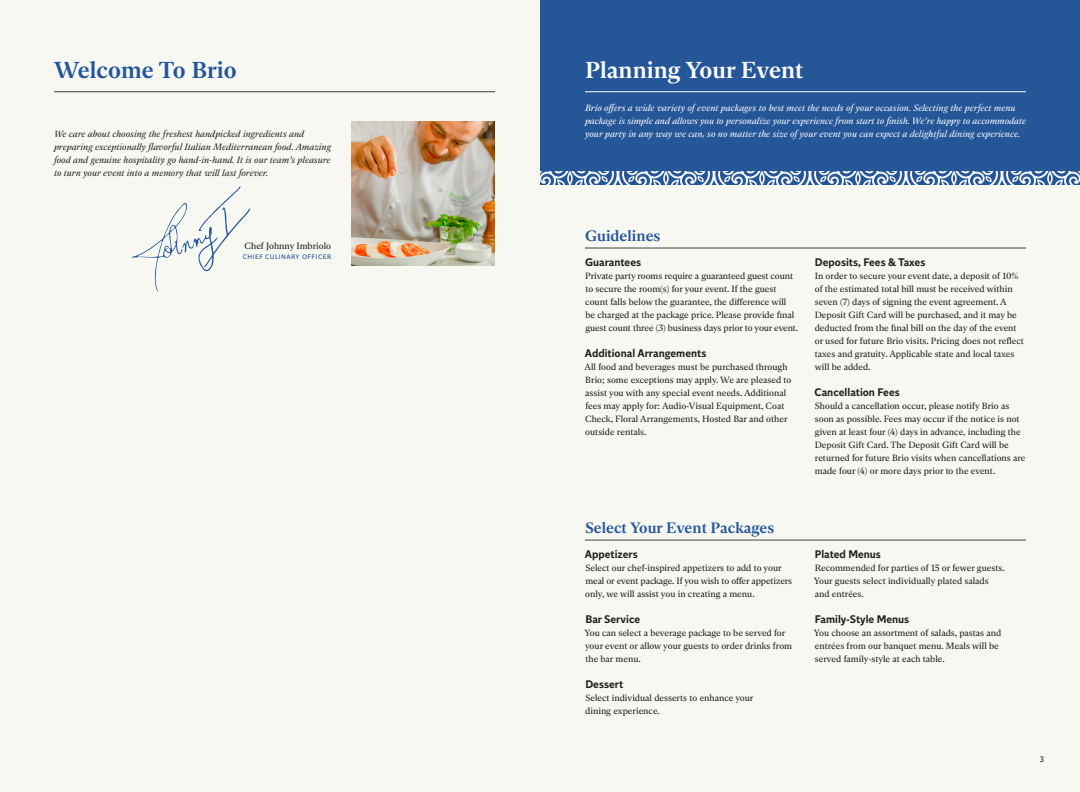
<style>
.page{position:relative;width:1080px;height:792px;background:#fff}
.page>*{position:absolute;margin:0;border:0;box-sizing:border-box;transform-origin:0 0}
.SP19-MAIN_HEADER__wh{font:500 23px "INDEPENDENT Text";letter-spacing:.005em;color:#fff}
.SP19-MAIN_HEADER__bl{font:500 23px "INDEPENDENT Text";letter-spacing:.005em;color:#245698}
.SP19-BODY_HEADER{font:500 15px "INDEPENDENT Text";letter-spacing:.005em;color:#245698}
.SP19-BODY_SUBHEAD{font:500 11px "INDEPENDENT Sans";color:#231f20}
.SP19-BODY_TEXT{font:9px/13px "INDEPENDENT Text";color:#231f20}
.SP19-MAIN_TEXT__whit{font:italic 9px/13px "INDEPENDENT Text";letter-spacing:.005em;color:#fff}
.SP19-MAIN_TEXT__blac{font:italic 9px/13px "INDEPENDENT Text";letter-spacing:.005em;color:#231f20}
.t1{font:8px "INDEPENDENT Sans";color:#231f20}
.SP19-CATEGORY_NOTE{font:6.5px "INDEPENDENT Sans";letter-spacing:.075em;color:#245698}
</style>
<div class="page">
<div style="left:0;top:0;width:549px;height:792px;background:#f8f8f3"></div>
<div style="left:540px;top:0;width:540px;height:792px;background:#f8f8f3"></div>
<hr style="left:54px;top:92px;width:441px;height:1px;background:#3e3e3f">
<svg style="left:132px;top:186px;width:118px;height:106px"></svg>
<div style="left:540px;top:0;width:540px;height:171px;background:#245698"></div>
<hr style="left:585px;top:92px;width:441px;height:1px;background:#fff">
<hr style="left:585px;top:540px;width:441px;height:1px;background:#3e3e3f">
<hr style="left:585px;top:248px;width:441px;height:1px;background:#3e3e3f">
<img style="left:351px;top:122px;width:144px;height:143px">
<svg style="left:540px;top:171px;width:540px;height:13px"></svg>
<p class="SP19-MAIN_HEADER__bl" style="left:54px;top:55px;width:184px">Welcome To Brio</p>
<p class="SP19-MAIN_TEXT__blac" style="left:54px;top:128px;width:279px">We care about choosing the freshest handpicked ingredients and preparing exceptionally flavorful Italian Mediterranean food. Amazing food and genuine hospitality go hand-in-hand. It is our team’s pleasure to turn your event into a memory that will last forever.</p>
<p class="SP19-BODY_TEXT" style="left:245px;top:239px;width:88px">Chef Johnny Imbriolo</p>
<p class="SP19-CATEGORY_NOTE" style="left:243px;top:252px;width:90px">CHIEF CULINARY OFFICER</p>
<p class="SP19-MAIN_HEADER__wh" style="left:585px;top:55px;width:220px">Planning Your Event</p>
<p class="SP19-MAIN_TEXT__whit" style="left:585px;top:101px;width:442px">Brio offers a wide variety of event packages to best meet the needs of your occasion. Selecting the perfect menu package is simple and allows you to personalize your experience from start to finish. We’re happy to accommodate your party in any way we can, so no matter the size of your event you can expect a delightful dining experience.</p>
<p class="SP19-BODY_HEADER" style="left:585px;top:226px;width:77px">Guidelines</p>
<p class="SP19-BODY_SUBHEAD" style="left:585px;top:255px;width:58px">Guarantees</p>
<p class="SP19-BODY_TEXT" style="left:585px;top:269px;width:215px">Private party rooms require a guaranteed guest count to secure the room(s) for your event. If the guest count falls below the guarantee, the difference will<br>be charged at the package price. Please provide final guest count three (3) business days prior to your event.</p>
<p class="SP19-BODY_SUBHEAD" style="left:585px;top:346px;width:123px">Additional Arrangements</p>
<p class="SP19-BODY_TEXT" style="left:585px;top:360px;width:208px">All food and beverages must be purchased through Brio; some exceptions may apply. We are pleased to assist you with any special event needs. Additional fees may apply for: Audio-Visual Equipment, Coat Check, Floral Arrangements, Hosted Bar and other outside rentals.</p>
<p class="SP19-BODY_SUBHEAD" style="left:815px;top:255px;width:112px">Deposits, Fees &amp; Taxes</p>
<p class="SP19-BODY_TEXT" style="left:815px;top:269px;width:211px">In order to secure your event date, a deposit of 10% of the estimated total bill must be received within seven (7) days of signing the event agreement. A Deposit Gift Card will be purchased, and it may be deducted from the final bill on the day of the event or used for future Brio visits. Pricing does not reflect taxes and gratuity. Applicable state and local taxes will be added.</p>
<p class="SP19-BODY_SUBHEAD" style="left:815px;top:385px;width:87px">Cancellation Fees</p>
<p class="SP19-BODY_TEXT" style="left:815px;top:399px;width:212px">Should a cancellation occur, please notify Brio as soon as possible. Fees may occur if the notice is not given at least four (4) days in advance, including the Deposit Gift Card. The Deposit Gift Card will be returned for future Brio visits when cancellations are made four (4) or more days prior to the event.</p>
<p class="SP19-BODY_HEADER" style="left:585px;top:518px;width:191px">Select Your Event Packages</p>
<p class="SP19-BODY_SUBHEAD" style="left:585px;top:547px;width:54px">Appetizers</p>
<p class="SP19-BODY_TEXT" style="left:585px;top:562px;width:208px">Select our chef-inspired appetizers to add to your meal or event package. If you wish to offer appetizers only, we will assist you in creating a menu.</p>
<p class="SP19-BODY_SUBHEAD" style="left:585px;top:612px;width:56px">Bar Service</p>
<p class="SP19-BODY_TEXT" style="left:584px;top:627px;width:209px">You can select a beverage package to be served for your event or allow your guests to order drinks from the bar menu.</p>
<p class="SP19-BODY_SUBHEAD" style="left:585px;top:677px;width:39px">Dessert</p>
<p class="SP19-BODY_TEXT" style="left:585px;top:692px;width:170px">Select individual desserts to enhance your dining experience.</p>
<p class="SP19-BODY_SUBHEAD" style="left:815px;top:547px;width:68px">Plated Menus</p>
<p class="SP19-BODY_TEXT" style="left:814px;top:562px;width:192px">Recommended for parties of 15 or fewer guests.<br>Your guests select individually plated salads and entrées.</p>
<p class="SP19-BODY_SUBHEAD" style="left:815px;top:612px;width:96px">Family-Style Menus</p>
<p class="SP19-BODY_TEXT" style="left:814px;top:627px;width:189px">You choose an assortment of salads, pastas and entrées from our banquet menu. Meals will be served family-style at each table.</p>
<p class="t1" style="left:1040px;top:754px;width:6px">3</p>
</div>
